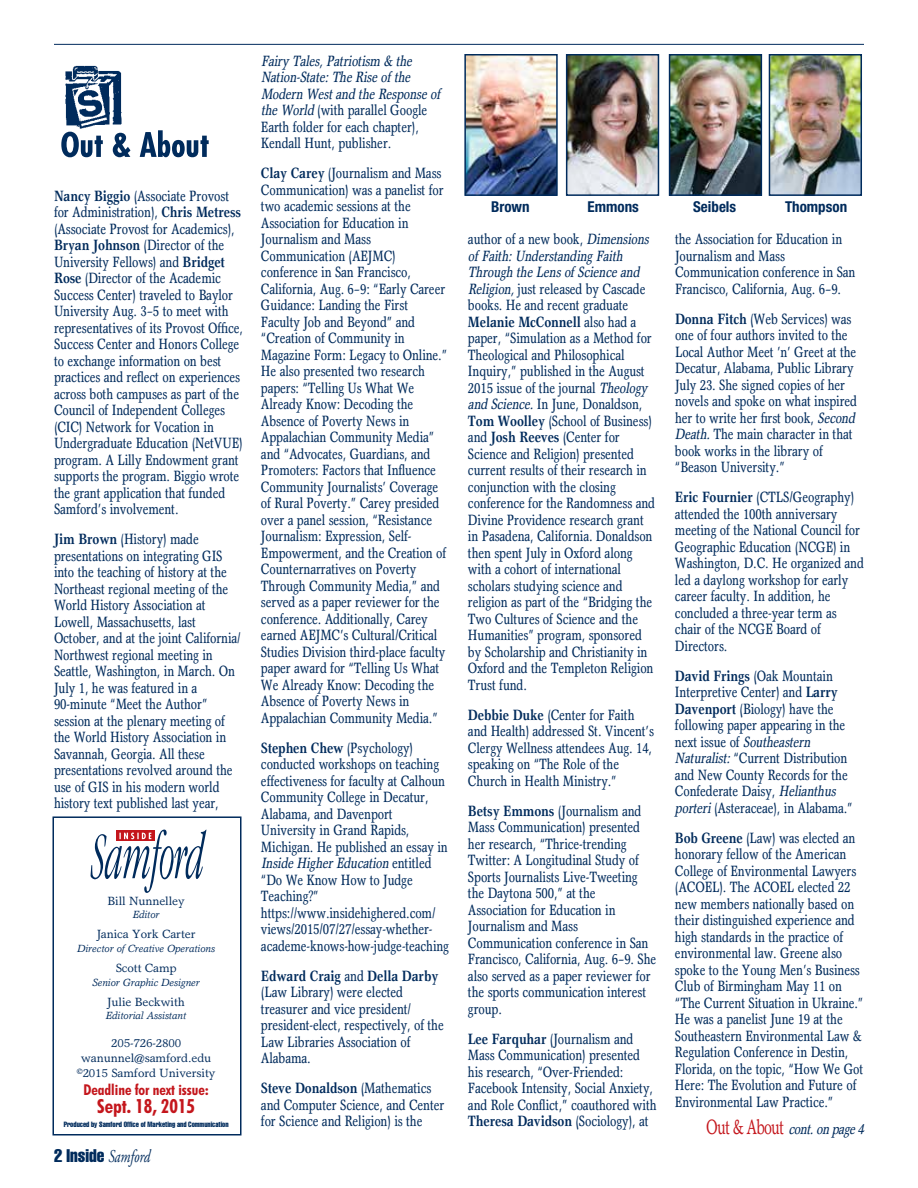
<style>
.page{position:relative;width:918px;height:1188px;background:#fff}
.page>*{position:absolute;margin:0;border:0;box-sizing:border-box;transform-origin:0 0}
.t1{font:700 condensed 19.5px "Futura BT";color:#c4161c}
.t2{font:extra-condensed 18px "Helvetica";color:#002b5c}
.t3{font:condensed 15px/16.5px "Garth Graphic";letter-spacing:-.01em;color:#002b5c}
.t4{font:italic condensed 15px/16.5px "Garth Graphic";color:#002b5c}
.t5{font:700 condensed 15px "Helvetica Neue LT Std";color:#002b5c}
.t6{font:700 condensed 15px "Futura BT";color:#c4161c}
.t7{font:12px/15px "Garth Graphic";letter-spacing:-.01em;color:#002b5c;text-align:center}
.t8{font:italic 10.5px "Garth Graphic";letter-spacing:-.01em;color:#002b5c}
.t9{font:extra-condensed 7.5px "Helvetica";color:#002b5c}
.s1{font-weight:700}
.s2{font-family:"Adobe Garamond Pro";font-style:italic;font-stretch:normal}
.s3{font-style:normal}
.s4{font-style:italic}
.s5{font-style:normal;font-stretch:normal;font-size:21px;color:#c4161c}
</style>
<div class="page">
<hr style="left:54px;top:44px;width:810px;height:1px;background:#002b5c">
<div style="left:52px;top:816px;width:190px;height:320px;border:2px solid #002b5c"></div>
<svg style="left:91px;top:830px;width:115px;height:63px"></svg>
<img style="left:467px;top:57px;width:88px;height:136px">
<div style="left:464px;top:54px;width:94px;height:142px;border:2px solid #002b5c"></div>
<img style="left:672px;top:57px;width:87px;height:136px">
<div style="left:669px;top:54px;width:93px;height:142px;border:2px solid #002b5c"></div>
<img style="left:772px;top:57px;width:87px;height:136px">
<div style="left:769px;top:54px;width:93px;height:142px;border:2px solid #002b5c"></div>
<img style="left:569px;top:57px;width:87px;height:136px">
<div style="left:566px;top:54px;width:93px;height:142px;border:2px solid #002b5c"></div>
<img style="left:66px;top:65px;width:55px;height:64px">
<svg style="left:61px;top:130px;width:148px;height:27px"></svg>
<p class="t3" style="left:54px;top:187px;width:190px"><span class="s1">Nancy Biggio</span> (Associate Provost for Administration), <span class="s1">Chris Metress </span>(Associate Provost for Academics), <span class="s1">Bryan Johnson</span> (Director of the University Fellows) and <span class="s1">Bridget Rose</span> (Director of the Academic Success Center) traveled to Baylor University Aug. 3–5 to meet with representatives of its Provost Office, Success Center and Honors College to exchange information on best practices and reflect on experiences across both campuses as part of the Council of Independent Colleges (CIC) Network for Vocation in Undergraduate Education (NetVUE) program. A Lilly Endowment grant supports the program. Biggio wrote the grant application that funded Samford’s involvement.</p>
<p class="t3" style="left:54px;top:531px;width:188px"><span class="s1">Jim Brown</span> (History) made presentations on integrating GIS into the teaching of history at the<br>Northeast regional meeting of the<br>World History Association at<br>Lowell, Massachusetts, last<br>October, and at the joint California/<br>Northwest regional meeting in<br>Seattle, Washington, in March. On<br>July 1, he was featured in a<br>90-minute “Meet the Author” session at the plenary meeting of the World History Association in<br>Savannah, Georgia. All these presentations revolved around the use of GIS in his modern world history text published last year,</p>
<p class="t7" style="left:108px;top:893px;width:79px">Bill Nunnelley</p>
<p class="t8" style="left:133px;top:908px;width:28px">Editor</p>
<p class="t7" style="left:97px;top:927px;width:101px">Janica York Carter</p>
<p class="t8" style="left:77px;top:942px;width:140px">Director of Creative Operations</p>
<p class="t7" style="left:116px;top:960px;width:62px">Scott Camp</p>
<p class="t8" style="left:93px;top:976px;width:109px">Senior Graphic Designer</p>
<p class="t7" style="left:107px;top:994px;width:79px">Julie Beckwith</p>
<p class="t8" style="left:106px;top:1010px;width:82px">Editorial Assistant</p>
<p class="t7" style="left:77px;top:1035px;width:140px">205-726-2800 wanunnel@samford.edu ©2015 Samford University</p>
<p class="t6" style="left:83px;top:1081px;width:127px">Deadline for next issue:</p>
<h1 class="t1" style="left:97px;top:1094px;width:99px">Sept. 18, 2015</h1>
<p class="t9" style="left:64px;top:1120px;width:167px">Produced by Samford Office of Marketing and Communication</p>
<p class="t2" style="left:54px;top:1144px;width:98px">2 Inside <span class="s2">Samford</span></p>
<p class="t4" style="left:261px;top:52px;width:184px">Fairy Tales,Patriotism &amp; the<br>Nation-State:TheRiseofthe<br>Modern Westand theResponseof theWorld <span class="s3">(with parallel Google<br>Earth folder for each chapter),<br>Kendall Hunt, publisher.</span></p>
<p class="t3" style="left:261px;top:165px;width:188px"><span class="s1">Clay Carey</span> (Journalism and Mass<br>Communication) was a panelist for two academic sessions at the<br>Association for Education in<br>Journalism and Mass<br>Communication (AEJMC) conference in San Francisco,<br>California, Aug. 6–9: “Early Career<br>Guidance: Landing the First<br>Faculty Job and Beyond” and “Creation of Community in<br>Magazine Form: Legacy to Online.”<br>He also presented two research papers: “Telling Us What We<br>Already Know: Decoding the<br>Absence of Poverty News in<br>Appalachian Community Media” and “Advocates, Guardians, and<br>Promoters: Factors that Influence<br>Community Journalists’ Coverage of Rural Poverty.” Carey presided over a panel session, “Resistance<br>Journalism: Expression, Self-<br>Empowerment, and the Creation of<br>Counternarratives on Poverty<br>Through Community Media,” and served as a paper reviewer for the conference. Additionally, Carey earned AEJMC’s Cultural/Critical<br>Studies Division third-place faculty paper award for “Telling Us What<br>We Already Know: Decoding the<br>Absence of Poverty News in<br>Appalachian Community Media.”</p>
<p class="t3" style="left:261px;top:739px;width:190px"><span class="s1">Stephen Chew</span> (Psychology) conducted workshops on teaching effectiveness for faculty at Calhoun<br>Community College in Decatur,<br>Alabama, and Davenport<br>University in Grand Rapids,<br>Michigan. He published an essay in<br><span class="s4">InsideHigherEducation</span> e n t i t l e d “Do We Know How to Judge<br>Teaching?” https://www.insidehighered.com/ views/2015/07/27/essay-whether&shy;academe-knows-how-judge-teaching</p>
<p class="t3" style="left:261px;top:967px;width:184px"><span class="s1">Edward Craig</span> and <span class="s1">Della Darby </span>(Law Library) were elected treasurer and vice president/ president-elect, respectively, of the<br>Law Libraries Association of<br>Alabama.</p>
<p class="t3" style="left:261px;top:1080px;width:185px"><span class="s1">Steve Donaldson</span> (Mathematics and Computer Science, and Center for Science and Religion) is the</p>
<p class="t5" style="left:491px;top:197px;width:40px">Brown</p>
<p class="t5" style="left:588px;top:197px;width:53px">Emmons</p>
<p class="t5" style="left:693px;top:197px;width:45px">Seibels</p>
<p class="t5" style="left:785px;top:197px;width:64px">Thompson</p>
<p class="t3" style="left:675px;top:231px;width:182px">the Association for Education in<br>Journalism and Mass<br>Communication conference in San<br>Francisco, California, Aug. 6–9.</p>
<p class="t3" style="left:675px;top:310px;width:185px"><span class="s1">Donna Fitch</span> (Web Services) was one of four authors invited to the<br>Local Author Meet ’n’ Greet at the<br>Decatur, Alabama, Public Library<br>July 23. She signed copies of her novels and spoke on what inspired her to write her first book, <span class="s4">Second<br>Death.</span>The main character in that book works in the library of “Beason University.”</p>
<p class="t3" style="left:675px;top:489px;width:190px"><span class="s1">Eric Fournier</span> (CTLS/Geography) attended the 100th anniversary meeting of the National Council for<br>Geographic Education (NCGE) in<br>Washington, D.C. He organized and led a daylong workshop for early career faculty. In addition, he concluded a three-year term as chair of the NCGE Board of<br>Directors.</p>
<p class="t3" style="left:675px;top:667px;width:179px"><span class="s1">David Frings</span> (Oak Mountain<br>Interpretive Center) and <span class="s1">Larry<br>Davenport</span> (Biology) have the following paper appearing in the n e x t i s s u e o f <span class="s4">Southeastern<br>Naturalist:</span>“Current Distribution and New County Records for the<br>Confederate Daisy, <span class="s4">Helianthus porteri</span>(Asteraceae), in Alabama.”</p>
<p class="t3" style="left:675px;top:829px;width:190px"><span class="s1">Bob Greene</span> (Law) was elected an honorary fellow of the American<br>College of Environmental Lawyers (ACOEL). The ACOEL elected 22 new members nationally based on their distinguished experience and high standards in the practice of environmental law. Greene also spoke to the Young Men’s Business<br>Club of Birmingham May 11 on “The Current Situation in Ukraine.”<br>He was a panelist June 19 at the<br>Southeastern Environmental Law &amp;<br>Regulation Conference in Destin,<br>Florida, on the topic, “How We Got<br>Here: The Evolution and Future of<br>Environmental Law Practice.”</p>
<p class="t4" style="left:706px;top:1121px;width:163px"><span class="s5">O u t &amp; A b o u t</span> cont.onpage4</p>
<p class="t3" style="left:468px;top:231px;width:189px">author of a new book, <span class="s4">Dimensions ofFaith:UnderstandingFaith<br>Through theLensofScienceand<br>Religion,</span>just released by Cascade books. He and recent graduate<br><span class="s1">Melanie McConnell</span> also had a paper, “Simulation as a Method for<br>Theological and Philosophical<br>Inquiry,” published in the August<br>2015 issue of the journal <span class="s4">Theology and Science.</span>In June, Donaldson,<br><span class="s1">Tom Woolley</span> (School of Business) and <span class="s1">Josh Reeves</span> (Center for<br>Science and Religion) presented current results of their research in conjunction with the closing conference for the Randomness and<br>Divine Providence research grant in Pasadena, California. Donaldson then spent July in Oxford along with a cohort of international scholars studying science and religion as part of the “Bridging the<br>Two Cultures of Science and the<br>Humanities” program, sponsored by Scholarship and Christianity in<br>Oxford and the Templeton Religion<br>Trust fund.</p>
<p class="t3" style="left:468px;top:706px;width:188px"><span class="s1">Debbie Duke</span> (Center for Faith and Health) addressed St. Vincent’s<br>Clergy Wellness attendees Aug. 14, speaking on “The Role of the<br>Church in Health Ministry.”</p>
<p class="t3" style="left:468px;top:802px;width:190px"><span class="s1">Betsy Emmons</span> (Journalism and<br>Mass Communication) presented her research, “Thrice-trending<br>Twitter: A Longitudinal Study of<br>Sports Journalists Live-Tweeting the Daytona 500,” at the<br>Association for Education in<br>Journalism and Mass<br>Communication conference in San<br>Francisco, California, Aug. 6–9. She also served as a paper reviewer for the sports communication interest group.</p>
<p class="t3" style="left:468px;top:1030px;width:190px"><span class="s1">Lee Farquhar</span> (Journalism and Mass Communication) presented his research, “Over-Friended:<br>Facebook Intensity, Social Anxiety, and Role Conflict,” coauthored with <span class="s1">Theresa Davidson</span> (Sociology), at</p>
</div>
